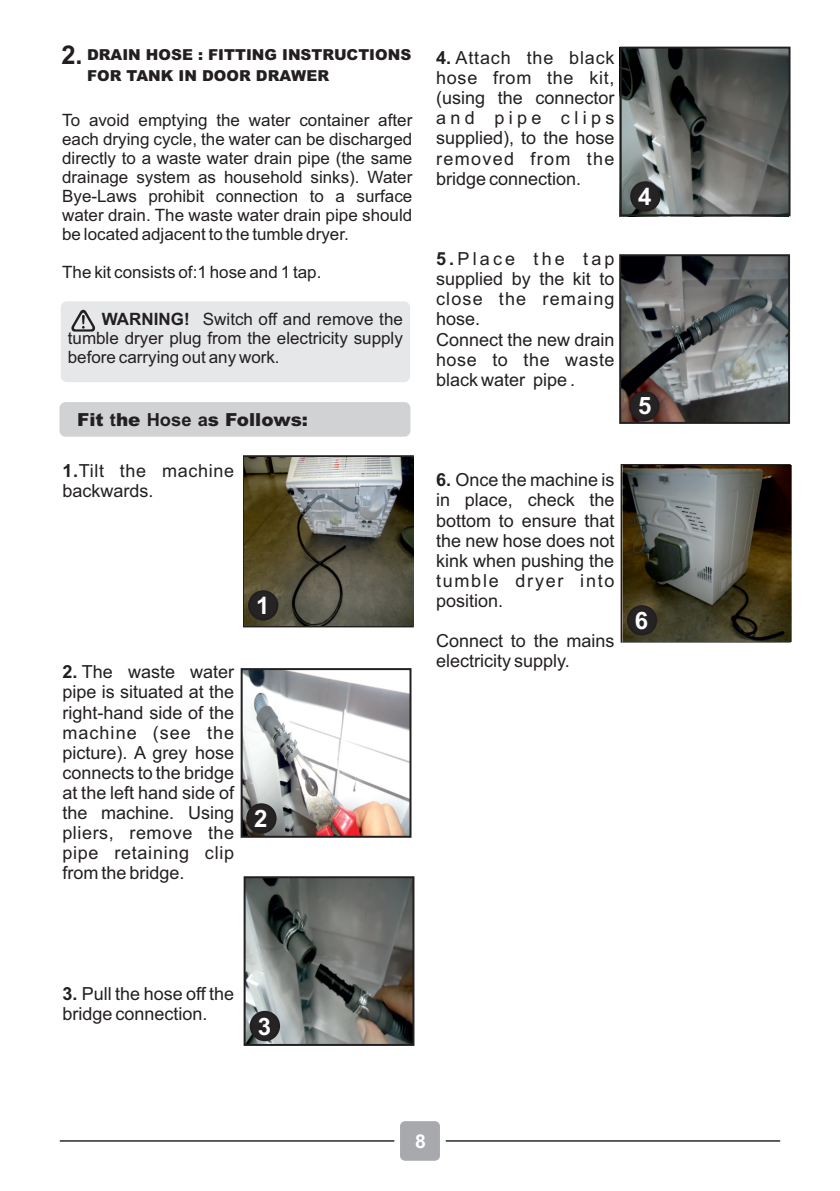
<style>
.page{position:relative;width:840px;height:1191px;background:#fff}
.page>*{position:absolute;margin:0;border:0;box-sizing:border-box;transform-origin:0 0}
.t1{font:700 24px "Arial";color:#fff}
.t2{font:700 19px "Arial";color:#fff}
.t3{font:18px/20.2px "Arial";color:#231f20;text-align:justify}
.t4{font:18px/20.2px "Arial";letter-spacing:.04em;color:#231f20}
.t5{font:900 18px "Arial";color:#231f20}
.t6{font:17px/19px "Arial";color:#231f20;text-align:justify}
.t7{font:900 15.2px/21.4px "Arial";color:#231f20}
.s1{font-weight:700;font-size:26px}
.s2{font-weight:700}
</style>
<div class="page">
<div style="left:61px;top:301px;width:349px;height:81px;background:#e6e7e9;border-radius:6px"></div>
<svg style="left:71px;top:310px;width:24px;height:21px"></svg>
<div style="left:59px;top:402px;width:351px;height:35px;background:#d1d2d4;border-radius:6px"></div>
<hr style="left:60px;top:1140px;width:333px;height:1px;background:#231f20">
<hr style="left:446px;top:1140px;width:333px;height:1px;background:#231f20">
<div style="left:400px;top:1121px;width:39px;height:39px;background:#a8a9ad;border-radius:5px"></div>
<div style="left:243px;top:455px;width:170px;height:172px;border:2px solid #231f20"></div>
<img style="left:245px;top:457px;width:168px;height:168px">
<div style="left:248px;top:590px;width:30px;height:30px;background:#262324;border:2px solid #231f20;border-radius:50%"></div>
<img style="left:243px;top:671px;width:165px;height:163px">
<div style="left:240px;top:668px;width:171px;height:169px;border:2px solid #231f20"></div>
<img style="left:246px;top:879px;width:165px;height:164px">
<div style="left:243px;top:876px;width:171px;height:170px;border:2px solid #231f20"></div>
<img style="left:622px;top:257px;width:164px;height:164px">
<div style="left:619px;top:254px;width:170px;height:170px;border:2px solid #231f20"></div>
<div style="left:620px;top:464px;width:170px;height:178px;border:2px solid #231f20"></div>
<img style="left:622px;top:50px;width:165px;height:163px">
<div style="left:619px;top:47px;width:171px;height:169px;border:2px solid #231f20"></div>
<div style="left:246px;top:803px;width:30px;height:30px;background:#262324;border:2px solid #231f20;border-radius:50%"></div>
<div style="left:249px;top:1010px;width:31px;height:31px;background:#262324;border:2px solid #231f20;border-radius:50%"></div>
<div style="left:629px;top:181px;width:31px;height:31px;background:#262324;border:2px solid #231f20;border-radius:50%"></div>
<div style="left:628px;top:391px;width:31px;height:30px;background:#262324;border:2px solid #231f20;border-radius:50%"></div>
<img style="left:622px;top:465px;width:169px;height:176px">
<div style="left:626px;top:605px;width:31px;height:30px;background:#262324;border:2px solid #231f20;border-radius:50%"></div>
<p class="t7" style="left:87px;top:46px;width:325px;text-indent:-26px"><span class="s1">2.</span> DRAIN HOSE : FITTING INSTRUCTIONS<br>FOR TANK IN DOOR DRAWER</p>
<p class="t6" style="left:62px;top:113px;width:351px">To avoid emptying the water container after each drying cycle, the water can be discharged directly to a waste water drain pipe (the same drainage system as household sinks). Water Bye-Laws prohibit connection to a surface water drain. The waste water drain pipe should be located adjacent to the tumble dryer.</p>
<p class="t6" style="left:62px;top:264px;width:260px">The kit consists of:1 hose and 1 tap.</p>
<p class="t6" style="left:68px;top:311px;width:336px;text-indent:34px"><span class="s2">WARNING!</span> Switch off and remove the tumble dryer plug from the electricity supply before carrying out any work.</p>
<p class="t5" style="left:77px;top:413px;width:232px">Fit <span class="s2">t</span>he <span class="s2">Hose a</span>s Follows:</p>
<p class="t4" style="left:62px;top:462px;width:173px"><span class="s2">1.</span>Tilt the machine backwards.</p>
<h1 class="t1" style="left:256px;top:597px;width:15px">1</h1>
<p class="t3" style="left:62px;top:663px;width:173px"><span class="s2">2.</span> The waste water pipe is situated at the right-hand side of the machine (see the picture). A grey hose connects to the bridge at the left hand side of the machine. Using pliers, remove the pipe retaining clip from the bridge.</p>
<h1 class="t1" style="left:254px;top:810px;width:15px">2</h1>
<p class="t3" style="left:436px;top:49px;width:180px"><span class="s2">4.</span> Attach the black hose from the kit, (using the connector and pipe clips supplied), to the hose removed from the bridge connection.</p>
<p class="t3" style="left:436px;top:250px;width:180px;text-align:left"><span class="s2">5.</span>Place the tap supplied by the kit to close the remaing hose.<br>Connect the new drain hose to the waste black water pipe .</p>
<h1 class="t1" style="left:638px;top:188px;width:15px">4</h1>
<h1 class="t1" style="left:637px;top:397px;width:15px">5</h1>
<p class="t3" style="left:436px;top:471px;width:180px"><span class="s2">6.</span> Once the machine is in place, check the bottom to ensure that the new hose does not kink when pushing the tumble dryer into position.</p>
<p class="t3" style="left:436px;top:632px;width:180px">Connect to the mains electricity supply.</p>
<h1 class="t1" style="left:634px;top:612px;width:15px">6</h1>
<p class="t3" style="left:62px;top:985px;width:173px"><span class="s2">3.</span> Pull the hose off the bridge connection.</p>
<h1 class="t1" style="left:257px;top:1017px;width:15px">3</h1>
<p class="t2" style="left:415px;top:1134px;width:12px">8</p>
</div>
